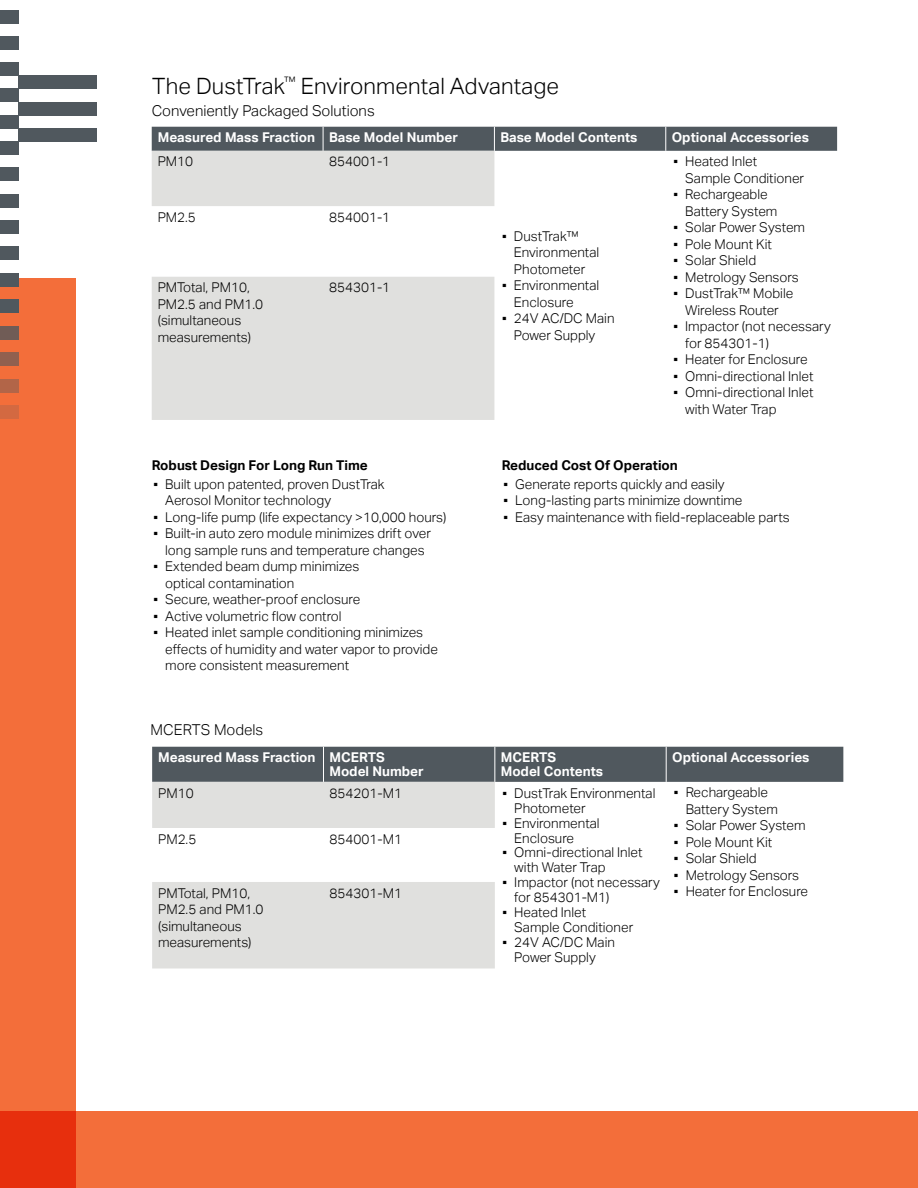
<style>
.page{position:relative;width:918px;height:1188px;background:#fff}
.page>*{position:absolute;margin:0;border:0;box-sizing:border-box;transform-origin:0 0}
.t1{font:300 22.5px "Aktiv Grotesk";letter-spacing:.005em;color:#000}
.t2{font:300 15px "Aktiv Grotesk";color:#000}
.t3{font:300 13.5px/16.5px "Aktiv Grotesk";color:#000}
.t4{font:700 13.5px/13.5px "Aktiv Grotesk";color:#fff}
.t5{font:700 13.5px "Aktiv Grotesk";color:#000}
.s1{font-weight:400}
</style>
<div class="page">
<div style="left:0;top:278px;width:76px;height:910px;background:#f36e3a"></div>
<div style="left:19px;top:128px;width:78px;height:13px;background:#50585e"></div>
<div style="left:19px;top:102px;width:78px;height:13px;background:#50585e"></div>
<div style="left:19px;top:76px;width:78px;height:13px;background:#50585e"></div>
<div style="left:0;top:10px;width:19px;height:13px;background:#50585e"></div>
<div style="left:0;top:36px;width:19px;height:13px;background:#50585e"></div>
<div style="left:0;top:63px;width:19px;height:13px;background:#50585e"></div>
<div style="left:0;top:115px;width:19px;height:13px;background:#50585e"></div>
<div style="left:0;top:141px;width:19px;height:14px;background:#50585e"></div>
<div style="left:0;top:168px;width:19px;height:13px;background:#50585e"></div>
<div style="left:0;top:194px;width:19px;height:13px;background:#50585e"></div>
<div style="left:0;top:220px;width:19px;height:14px;background:#50585e"></div>
<div style="left:0;top:247px;width:19px;height:13px;background:#50585e"></div>
<div style="left:0;top:89px;width:19px;height:13px;background:#50585e"></div>
<div style="left:0;top:273px;width:19px;height:14px;background:#50585e"></div>
<div style="left:0;top:300px;width:19px;height:13px;background:#50585e"></div>
<div style="left:0;top:326px;width:19px;height:13px;background:#705c56"></div>
<div style="left:0;top:352px;width:19px;height:13px;background:#91604f"></div>
<div style="left:0;top:379px;width:19px;height:13px;background:#b26548"></div>
<div style="left:0;top:405px;width:19px;height:13px;background:#d36941"></div>
<svg style="left:152px;top:151px;width:342px;height:269px;fill:#e0e0de"></svg>
<div style="left:152px;top:127px;width:685px;height:24px;background:#50585e"></div>
<div style="left:152px;top:747px;width:691px;height:35px;background:#50585e"></div>
<svg style="left:152px;top:782px;width:343px;height:187px;fill:#e0e0de"></svg>
<hr style="left:323px;top:747px;width:1px;height:35px;background:#fff">
<hr style="left:494px;top:747px;width:1px;height:35px;background:#fff">
<hr style="left:666px;top:747px;width:1px;height:35px;background:#fff">
<div style="left:0;top:1111px;width:918px;height:77px;background:#f36e3a"></div>
<h1 class="t1" style="left:152px;top:73px;width:408px">The DustTrak<sup>™</sup> Environmental Advantage</h1>
<p class="t4" style="left:158px;top:131px;width:302px">Measured Mass Fraction Base Model Number</p>
<p class="t4" style="left:500px;top:131px;width:138px">Base Model Contents</p>
<p class="t4" style="left:672px;top:131px;width:139px">Optional Accessories</p>
<p class="t3" style="left:158px;top:154px;width:37px">PM10</p>
<p class="t3" style="left:329px;top:154px;width:63px">854001-1</p>
<p class="t2" style="left:152px;top:102px;width:224px">Conveniently Packaged Solutions</p>
<p class="t3" style="left:685px;top:154px;width:120px;text-indent:-14px"><span class="s1">▪</span> Heated Inlet<br>Sample Conditioner</p>
<p class="t3" style="left:685px;top:187px;width:94px;text-indent:-14px"><span class="s1">▪</span> Rechargeable<br>Battery System</p>
<p class="t3" style="left:672px;top:220px;width:135px"><span class="s1">▪</span> Solar Power System</p>
<p class="t3" style="left:672px;top:236px;width:102px"><span class="s1">▪</span> Pole Mount Kit</p>
<p class="t3" style="left:672px;top:253px;width:86px"><span class="s1">▪</span> Solar Shield</p>
<p class="t3" style="left:672px;top:269px;width:128px"><span class="s1">▪</span> Metrology Sensors</p>
<p class="t3" style="left:672px;top:285px;width:123px;text-align:center"><span class="s1">▪</span> DustTrak™ Mobile<br>Wireless Router</p>
<p class="t3" style="left:685px;top:318px;width:147px;text-indent:-14px"><span class="s1">▪</span> Impactor (not necessary for 854301-1)</p>
<p class="t3" style="left:672px;top:351px;width:137px"><span class="s1">▪</span> Heater for Enclosure</p>
<p class="t3" style="left:672px;top:368px;width:143px"><span class="s1">▪</span> Omni-directional Inlet</p>
<p class="t3" style="left:685px;top:384px;width:130px;text-indent:-14px"><span class="s1">▪</span> Omni-directional Inlet with Water Trap</p>
<p class="t3" style="left:158px;top:209px;width:40px">PM2.5</p>
<p class="t3" style="left:329px;top:209px;width:63px">854001-1</p>
<p class="t3" style="left:514px;top:228px;width:87px;text-indent:-14px"><span class="s1">▪</span> DustTrak™<br>Environmental<br>Photometer</p>
<p class="t3" style="left:514px;top:277px;width:87px;text-indent:-14px"><span class="s1">▪</span> Environmental<br>Enclosure</p>
<p class="t3" style="left:500px;top:310px;width:116px;text-align:center"><span class="s1">▪</span> 24V AC/DC Main<br>Power Supply</p>
<p class="t3" style="left:158px;top:279px;width:107px">PMTotal, PM10,<br>PM2.5 and PM1.0 (simultaneous measurements)</p>
<p class="t3" style="left:329px;top:279px;width:63px">854301-1</p>
<p class="t5" style="left:152px;top:457px;width:218px">Robust Design For Long Run Time</p>
<p class="t3" style="left:165px;top:476px;width:221px;text-indent:-14px"><span class="s1">▪</span> Built upon patented, proven DustTrak<br>Aerosol Monitor technology</p>
<p class="t3" style="left:152px;top:509px;width:296px"><span class="s1">▪</span> Long-life pump (life expectancy &gt;10,000 hours)</p>
<p class="t3" style="left:152px;top:525px;width:281px;text-align:center"><span class="s1">▪</span> Built-in auto zero module minimizes drift over long sample runs and temperature changes</p>
<p class="t3" style="left:165px;top:558px;width:196px;text-indent:-14px"><span class="s1">▪</span> Extended beam dump minimizes optical contamination</p>
<p class="t3" style="left:152px;top:591px;width:210px"><span class="s1">▪</span> Secure, weather-proof enclosure</p>
<p class="t3" style="left:152px;top:608px;width:191px"><span class="s1">▪</span> Active volumetric flow control</p>
<p class="t3" style="left:165px;top:624px;width:274px;text-indent:-14px"><span class="s1">▪</span> Heated inlet sample conditioning minimizes effects of humidity and water vapor to provide more consistent measurement</p>
<p class="t2" style="left:151px;top:721px;width:114px">MCERTS Models</p>
<p class="t5" style="left:502px;top:457px;width:178px">Reduced Cost Of Operation</p>
<p class="t3" style="left:502px;top:476px;width:224px"><span class="s1">▪</span> Generate reports quickly and easily</p>
<p class="t3" style="left:502px;top:492px;width:242px"><span class="s1">▪</span> Long-lasting parts minimize downtime</p>
<p class="t3" style="left:502px;top:509px;width:289px"><span class="s1">▪</span> Easy maintenance with field-replaceable parts</p>
<p class="t4" style="left:330px;top:751px;width:96px;text-indent:-171px">Measured Mass Fraction MCERTS<br>Model Number</p>
<p class="t4" style="left:501px;top:751px;width:104px">MCERTS<br>Model Contents</p>
<p class="t4" style="left:672px;top:751px;width:139px">Optional Accessories</p>
<p class="t3" style="left:158px;top:785px;width:37px">PM10</p>
<p class="t3" style="left:329px;top:785px;width:74px">854201-M1</p>
<p class="t3" style="left:514px;top:785px;width:143px;line-height:15px;text-indent:-14px"><span class="s1">▪</span> DustTrak Environmental<br>Photometer</p>
<p class="t3" style="left:514px;top:815px;width:87px;line-height:15px;text-indent:-14px"><span class="s1">▪</span> Environmental<br>Enclosure</p>
<p class="t3" style="left:514px;top:845px;width:130px;line-height:15px;text-indent:-14px"><span class="s1">▪</span> Omni-directional Inlet with Water Trap</p>
<p class="t3" style="left:514px;top:875px;width:147px;line-height:15px;text-indent:-14px"><span class="s1">▪</span> Impactor (not necessary for 854301-M1)</p>
<p class="t3" style="left:514px;top:905px;width:120px;line-height:15px;text-indent:-14px"><span class="s1">▪</span> Heated Inlet<br>Sample Conditioner</p>
<p class="t3" style="left:501px;top:935px;width:116px;line-height:15px;text-align:center"><span class="s1">▪</span> 24V AC/DC Main<br>Power Supply</p>
<p class="t3" style="left:686px;top:785px;width:94px;text-indent:-14px"><span class="s1">▪</span> Rechargeable<br>Battery System</p>
<p class="t3" style="left:672px;top:818px;width:135px"><span class="s1">▪</span> Solar Power System</p>
<p class="t3" style="left:672px;top:834px;width:102px"><span class="s1">▪</span> Pole Mount Kit</p>
<p class="t3" style="left:672px;top:851px;width:86px"><span class="s1">▪</span> Solar Shield</p>
<p class="t3" style="left:672px;top:867px;width:128px"><span class="s1">▪</span> Metrology Sensors</p>
<p class="t3" style="left:672px;top:884px;width:137px"><span class="s1">▪</span> Heater for Enclosure</p>
<p class="t3" style="left:158px;top:831px;width:40px">PM2.5</p>
<p class="t3" style="left:329px;top:831px;width:74px">854001-M1</p>
<p class="t3" style="left:158px;top:885px;width:107px">PMTotal, PM10,<br>PM2.5 and PM1.0 (simultaneous measurements)</p>
<p class="t3" style="left:329px;top:885px;width:74px">854301-M1</p>
</div>
